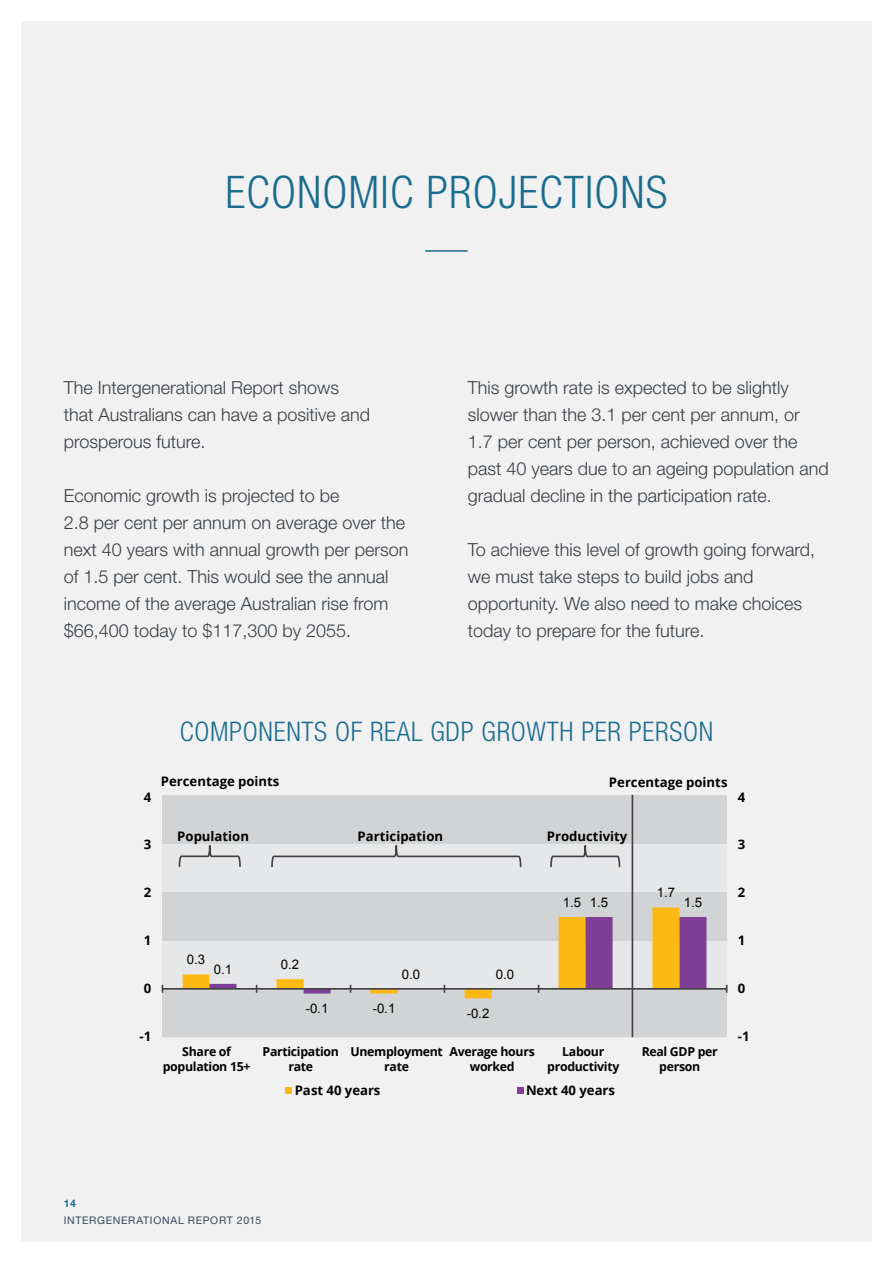
<style>
.page{position:relative;width:893px;height:1263px;background:#fff}
.page>*{position:absolute;margin:0;border:0;box-sizing:border-box;transform-origin:0 0}
.t1{font:300 condensed 45px "Helvetica Neue";letter-spacing:.025em;color:#1a6d8d}
.diagram_heading{font:300 condensed 27px "Helvetica Neue";letter-spacing:.025em;color:#1a6d8d}
.body{font:300 18px/27px "Helvetica Neue";color:#373d42}
.t2{font:700 13.2px "Open Sans";letter-spacing:-.005em;color:#010101}
.t3{font:13.2px "Arial";color:#010101}
.t4{font:700 12.3px/14.9px "Open Sans";letter-spacing:-.025em;color:#010101;text-align:center}
.t5{font:10.5px "Helvetica Neue";letter-spacing:.065em;color:#38465d}
.t6{font:700 10.5px "Helvetica Neue";color:#1a6d8d}
</style>
<div class="page">
<div style="left:21px;top:21px;width:851px;height:1221px;background:#f1f1f2"></div>
<hr style="left:425px;top:250px;width:43px;height:2px;background:#1a6d8d">
<div style="left:285px;top:1087px;width:7px;height:7px;background:#fdb913"></div>
<div style="left:517px;top:1087px;width:6px;height:7px;background:#7f3f98"></div>
<svg style="left:162px;top:795px;width:565px;height:242px"></svg>
<h1 class="t1" style="left:225px;top:166px;width:444px">ECONOMIC PROJECTIONS</h1>
<p class="body" style="left:64px;top:373px;width:308px">The Intergenerational Report shows that Australians can have a positive and prosperous future.</p>
<p class="body" style="left:64px;top:481px;width:346px">Economic growth is projected to be<br>2.8 per cent per annum on average over the next 40 years with annual growth per person of 1.5 per cent. This would see the annual income of the average Australian rise from $66,400 today to $117,300 by 2055.</p>
<p class="body" style="left:468px;top:373px;width:363px">This growth rate is expected to be slightly slower than the 3.1 per cent per annum, or 1.7 per cent per person, achieved over the past 40 years due to an ageing population and gradual decline in the participation rate.</p>
<p class="body" style="left:468px;top:535px;width:349px">To achieve this level of growth going forward, we must take steps to build jobs and opportunity. We also need to make choices today to prepare for the future.</p>
<p class="diagram_heading" style="left:180px;top:716px;width:535px">COMPONENTS OF REAL GDP GROWTH PER PERSON</p>
<p class="t2" style="left:144px;top:787px;width:9px">4</p>
<p class="t2" style="left:161px;top:771px;width:120px">Percentage points</p>
<p class="t2" style="left:609px;top:772px;width:120px">Percentage points</p>
<p class="t2" style="left:738px;top:787px;width:9px">4</p>
<p class="t2" style="left:144px;top:835px;width:9px">3</p>
<p class="t2" style="left:177px;top:827px;width:73px">Population</p>
<p class="t2" style="left:358px;top:827px;width:87px">Participation</p>
<p class="t2" style="left:547px;top:827px;width:82px">Productivity</p>
<p class="t2" style="left:738px;top:835px;width:9px">3</p>
<p class="t2" style="left:144px;top:883px;width:9px">2</p>
<p class="t3" style="left:563px;top:894px;width:20px">1.5</p>
<p class="t3" style="left:657px;top:884px;width:20px">1.7</p>
<p class="t3" style="left:590px;top:894px;width:20px">1.5</p>
<p class="t3" style="left:684px;top:894px;width:20px">1.5</p>
<p class="t2" style="left:738px;top:883px;width:9px">2</p>
<p class="t2" style="left:144px;top:931px;width:9px">1</p>
<p class="t2" style="left:738px;top:931px;width:9px">1</p>
<p class="t3" style="left:187px;top:951px;width:20px">0.3</p>
<p class="t3" style="left:281px;top:956px;width:20px">0.2</p>
<p class="t3" style="left:214px;top:960px;width:20px">0.1</p>
<p class="t3" style="left:402px;top:965px;width:20px">0.0</p>
<p class="t3" style="left:496px;top:965px;width:20px">0.0</p>
<p class="t2" style="left:144px;top:979px;width:9px">0</p>
<p class="t2" style="left:738px;top:979px;width:9px">0</p>
<p class="t3" style="left:306px;top:1000px;width:24px">-0.1</p>
<p class="t3" style="left:373px;top:1000px;width:24px">-0.1</p>
<p class="t3" style="left:467px;top:1005px;width:24px">-0.2</p>
<p class="t2" style="left:140px;top:1026px;width:13px">-1</p>
<p class="t2" style="left:738px;top:1026px;width:13px">-1</p>
<p class="t4" style="left:163px;top:1044px;width:89px">Share of population 15+</p>
<p class="t4" style="left:263px;top:1044px;width:78px">Participation rate</p>
<p class="t4" style="left:350px;top:1044px;width:94px">Unemployment rate</p>
<p class="t4" style="left:450px;top:1044px;width:87px">Average hours worked</p>
<p class="t4" style="left:547px;top:1044px;width:74px">Labour productivity</p>
<p class="t4" style="left:642px;top:1044px;width:78px">Real GDP per person</p>
<p class="t2" style="left:295px;top:1081px;width:87px">Past 40 years</p>
<p class="t2" style="left:526px;top:1081px;width:91px">Next 40 years</p>
<p class="t6" style="left:64px;top:1197px;width:14px">14</p>
<p class="t5" style="left:64px;top:1214px;width:199px">INTERGENERATIONAL REPORT 2015</p>
</div>
